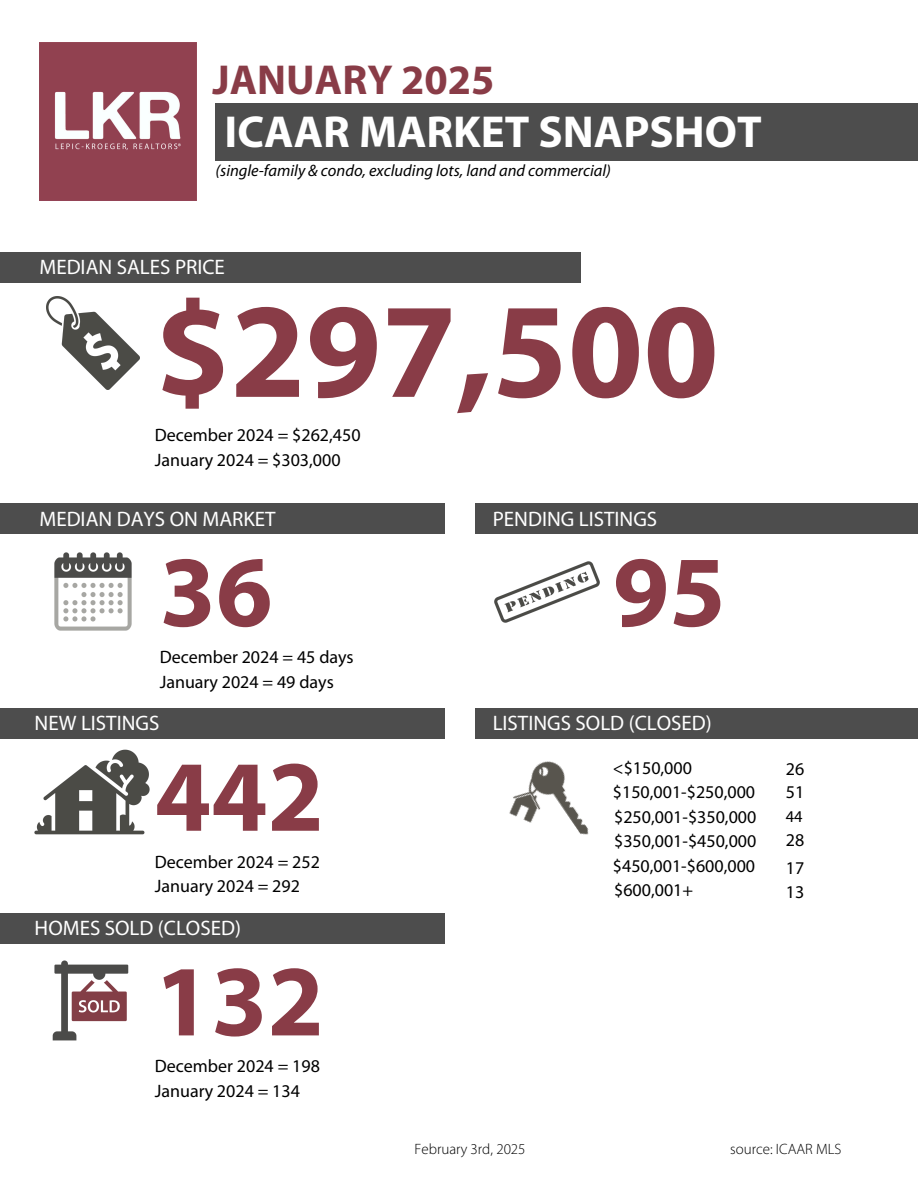
<style>
.page{position:relative;width:918px;height:1188px;background:#fff}
.page>*{position:absolute;margin:0;border:0;box-sizing:border-box;transform-origin:0 0}
.t1{font:700 136.05px "Myriad Pro";color:#893c47}
.t2{font:700 101.7px "Myriad Pro";color:#893c47}
.t3{font:700 45px "Myriad Pro";color:#fff}
.t4{font:700 42px "Myriad Pro";color:#893c47}
.t5{font:21px "Myriad Pro";color:#fff}
.t6{font:18px "Myriad Pro";color:#000}
.t7{font:italic 16.5px "Myriad Pro";color:#000}
.t8{font:16.5px "Myriad Pro";color:#000}
.t9{font:300 15px "Myriad Pro";color:#000}
</style>
<div class="page">
<img style="left:39px;top:43px;width:158px;height:157px">
<div style="left:0;top:252px;width:581px;height:30px;background:#4d4d4d"></div>
<img style="left:46px;top:296px;width:94px;height:94px">
<div style="left:0;top:504px;width:445px;height:30px;background:#4d4d4d"></div>
<img style="left:54px;top:552px;width:78px;height:79px">
<div style="left:0;top:708px;width:445px;height:31px;background:#4d4d4d"></div>
<div style="left:0;top:914px;width:445px;height:30px;background:#4d4d4d"></div>
<img style="left:34px;top:749px;width:116px;height:86px">
<img style="left:52px;top:960px;width:77px;height:81px">
<div style="left:475px;top:504px;width:443px;height:30px;background:#4d4d4d"></div>
<img style="left:494px;top:561px;width:106px;height:62px">
<div style="left:475px;top:708px;width:443px;height:30px;background:#4d4d4d"></div>
<img style="left:509px;top:761px;width:80px;height:74px">
<div style="left:216px;top:103px;width:702px;height:58px;background:#4d4d4d"></div>
<h4 class="t4" style="left:213px;top:62px;width:283px">JANUARY 2025</h4>
<h5 class="t3" style="left:225px;top:113px;width:539px">ICAAR MARKET SNAPSHOT</h5>
<p class="t7" style="left:216px;top:164px;width:397px">(single-family &amp; condo, excluding lots, land and commercial)</p>
<h4 class="t5" style="left:39px;top:259px;width:187px">MEDIAN SALES PRICE</h4>
<p class="t1" style="left:155px;top:295px;width:565px">$297,500</p>
<h2 class="t6" style="left:155px;top:428px;width:207px">December 2024 = $262,450</h2>
<h5 class="t6" style="left:155px;top:453px;width:187px">January 2024 = $303,000</h5>
<p class="t5" style="left:39px;top:510px;width:238px">MEDIAN DAYS ON MARKET</p>
<h3 class="t2" style="left:160px;top:550px;width:114px">36</h3>
<h3 class="t6" style="left:160px;top:650px;width:196px">December 2024 = 45 days</h3>
<h5 class="t6" style="left:160px;top:674px;width:176px">January 2024 = 49 days</h5>
<h4 class="t5" style="left:35px;top:715px;width:126px">NEW LISTINGS</h4>
<p class="t2" style="left:155px;top:754px;width:171px">442</p>
<h1 class="t6" style="left:155px;top:854px;width:167px">December 2024 = 252</h1>
<h5 class="t6" style="left:155px;top:879px;width:147px">January 2024 = 292</h5>
<p class="t5" style="left:35px;top:919px;width:208px">HOMES SOLD (CLOSED)</p>
<p class="t2" style="left:155px;top:959px;width:171px">132</p>
<h5 class="t6" style="left:155px;top:1059px;width:167px">December 2024 = 198</h5>
<h5 class="t6" style="left:155px;top:1083px;width:147px">January 2024 = 134</h5>
<h5 class="t5" style="left:493px;top:510px;width:166px">PENDING LISTINGS</h5>
<h4 class="t2" style="left:613px;top:550px;width:114px">95</h4>
<h5 class="t5" style="left:493px;top:715px;width:221px">LISTINGS SOLD (CLOSED)</h5>
<h4 class="t6" style="left:613px;top:760px;width:81px">&lt;$150,000</h4>
<p class="t6" style="left:613px;top:785px;width:144px">$150,001-$250,000</p>
<p class="t6" style="left:614px;top:809px;width:144px">$250,001-$350,000</p>
<h4 class="t6" style="left:614px;top:834px;width:144px">$350,001-$450,000</h4>
<p class="t6" style="left:613px;top:858px;width:144px">$450,001-$600,000</p>
<h5 class="t6" style="left:614px;top:883px;width:81px">$600,001+</h5>
<h5 class="t6" style="left:786px;top:762px;width:20px">26</h5>
<h5 class="t8" style="left:786px;top:809px;width:18px">44</h5>
<h5 class="t6" style="left:786px;top:833px;width:20px">28</h5>
<h5 class="t6" style="left:786px;top:860px;width:20px">17</h5>
<h5 class="t6" style="left:786px;top:885px;width:20px">13</h5>
<p class="t6" style="left:786px;top:785px;width:20px">51</p>
<h5 class="t9" style="left:415px;top:1142px;width:113px">February 3rd, 2025</h5>
<h2 class="t9" style="left:730px;top:1142px;width:113px">source: ICAAR MLS</h2>
</div>
